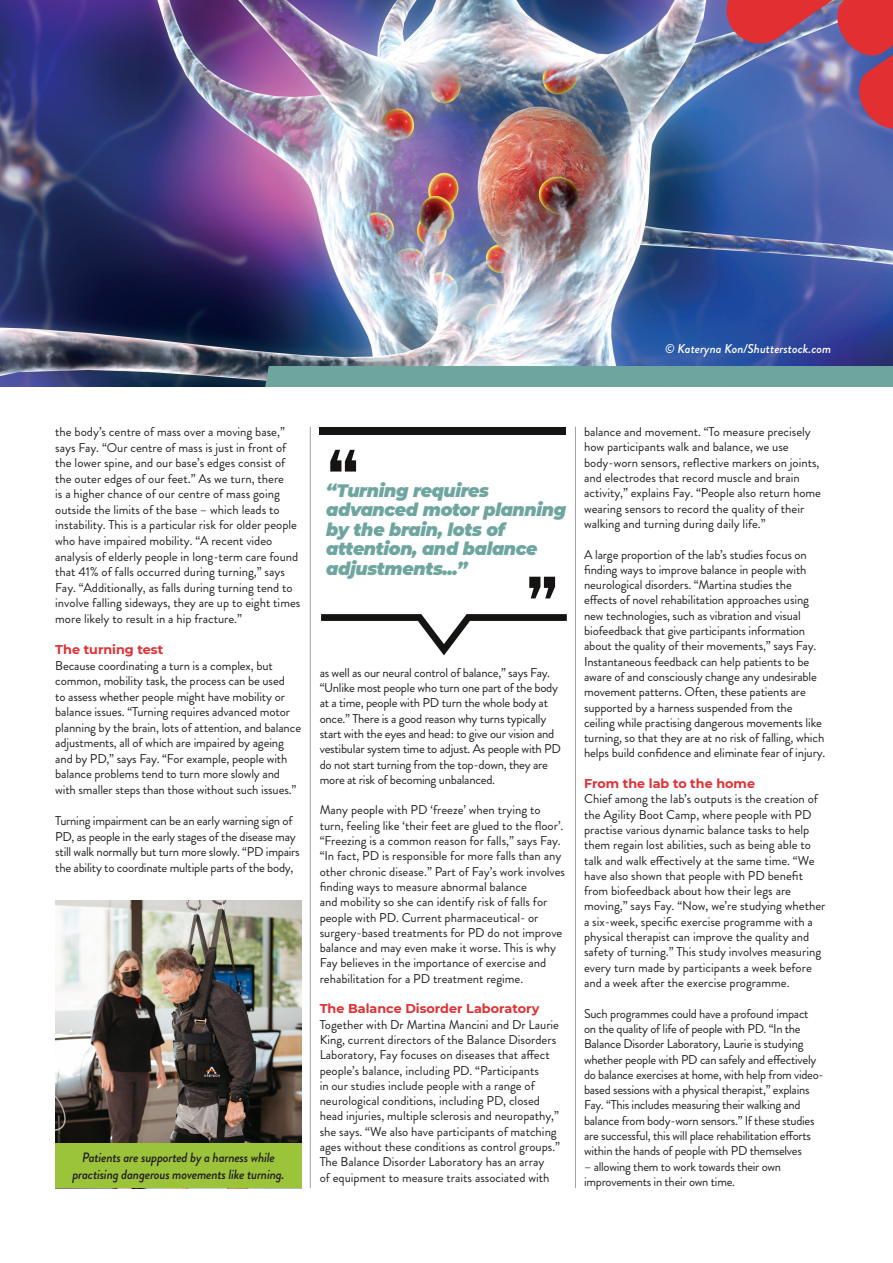
<style>
.page{position:relative;width:893px;height:1263px;background:#fff}
.page>*{position:absolute;margin:0;border:0;box-sizing:border-box;transform-origin:0 0}
.t1{font:italic 900 18px/19.5px "Montserrat";letter-spacing:-.02em;color:#6ea69f}
.t2{font:italic 500 13.5px/16.2px "Brandon Grotesque";letter-spacing:-.02em;color:#231f20;text-align:center}
.t3{font:12.75px/15.3px "Brandon Grotesque";color:#231f20}
.t4{font:12.75px/15.3px "Brandon Grotesque";letter-spacing:-.02em;color:#231f20}
.t5{font:700 12.75px "Montserrat";color:#e22f32}
.t6{font:italic 500 12.75px "Brandon Grotesque";color:#fff}
.s1{font-weight:400}
</style>
<div class="page">
<div style="left:320px;top:427px;width:245px;height:7px;background:#161412"></div>
<svg style="left:330px;top:450px;width:26px;height:22px"></svg>
<svg style="left:321px;top:614px;width:246px;height:41px"></svg>
<svg style="left:529px;top:577px;width:26px;height:21px"></svg>
<img style="left:0;top:0;width:893px;height:387px">
<div style="left:265px;top:366px;width:628px;height:21px;background:#6ea69f"></div>
<hr style="left:310px;top:427px;width:1px;height:761px;background:#a0a1a5">
<hr style="left:575px;top:427px;width:1px;height:761px;background:#a0a1a5">
<svg style="left:722px;top:0;width:171px;height:133px;background:#8b5d88"></svg>
<img style="left:55px;top:900px;width:247px;height:243px">
<div style="left:55px;top:1143px;width:247px;height:45px;background:#9cc43b"></div>
<p class="t6" style="left:665px;top:339px;width:168px"><span class="s1">©</span> Kateryna Kon/Shutterstock.com</p>
<p class="t3" style="left:55px;top:424px;width:247px">the body’s centre of mass over a moving base,” says Fay. “Our centre of mass is just in front of the lower spine, and our base’s edges consist of the outer edges of our feet.” As we turn, there<br>is a higher chance of our centre of mass going outside the limits of the base – which leads to instability. This is a particular risk for older people who have impaired mobility. “A recent video analysis of elderly people in long-term care found that 41% of falls occurred during turning,” says Fay. “Additionally, as falls during turning tend to involve falling sideways, they are up to eight times more likely to result in a hip fracture.”</p>
<p class="t5" style="left:55px;top:640px;width:109px">The turning test</p>
<p class="t3" style="left:55px;top:657px;width:247px">Because coordinating a turn is a complex, but common, mobility task, the process can be used<br>to assess whether people might have mobility or balance issues. “Turning requires advanced motor planning by the brain, lots of attention, and balance adjustments, all of which are impaired by ageing and by PD,” says Fay. “For example, people with balance problems tend to turn more slowly and with smaller steps than those without such issues.”</p>
<p class="t4" style="left:55px;top:813px;width:246px">Turning impairment can be an early warning sign of PD, as people in the early stages of the disease may still walk normally but turn more slowly. “PD impairs the ability to coordinate multiple parts of the body,</p>
<p class="t2" style="left:72px;top:1150px;width:214px">Patients are supported by a harness while practising dangerous movements like turning.</p>
<p class="t1" style="left:326px;top:479px;width:242px">“Turning requires advanced motor planning by the brain, lots of attention, and balance</p>
<p class="t1" style="left:326px;top:557px;width:143px">adjustments...”</p>
<p class="t4" style="left:320px;top:665px;width:243px">as well as our neural control of balance,” says Fay. “Unlike most people who turn one part of the body at a time, people with PD turn the whole body at once.” There is a good reason why turns typically start with the eyes and head: to give our vision and vestibular system time to adjust. As people with PD do not start turning from the top-down, they are more at risk of becoming unbalanced.</p>
<p class="t3" style="left:320px;top:802px;width:247px">Many people with PD ‘freeze’ when trying to turn, feeling like ‘their feet are glued to the floor’. “Freezing is a common reason for falls,” says Fay. “In fact, PD is responsible for more falls than any other chronic disease.” Part of Fay’s work involves finding ways to measure abnormal balance<br>and mobility so she can identify risk of falls for people with PD. Current pharmaceutical- or surgery-based treatments for PD do not improve balance and may even make it worse. This is why Fay believes in the importance of exercise and rehabilitation for a PD treatment regime.</p>
<p class="t5" style="left:320px;top:1000px;width:221px">The Balance Disorder Laboratory</p>
<p class="t3" style="left:320px;top:1017px;width:242px">Together with Dr Martina Mancini and Dr Laurie King, current directors of the Balance Disorders Laboratory, Fay focuses on diseases that affect people’s balance, including PD. “Participants<br>in our studies include people with a range of neurological conditions, including PD, closed head injuries, multiple sclerosis and neuropathy,” she says. “We also have participants of matching ages without these conditions as control groups.” The Balance Disorder Laboratory has an array<br>of equipment to measure traits associated with</p>
<p class="t3" style="left:584px;top:424px;width:238px">balance and movement. “To measure precisely how participants walk and balance, we use body-worn sensors, reflective markers on joints, and electrodes that record muscle and brain activity,” explains Fay. “People also return home wearing sensors to record the quality of their walking and turning during daily life.”</p>
<p class="t3" style="left:584px;top:547px;width:243px">A large proportion of the lab’s studies focus on finding ways to improve balance in people with neurological disorders. “Martina studies the effects of novel rehabilitation approaches using new technologies, such as vibration and visual biofeedback that give participants information about the quality of their movements,” says Fay.<br>Instantaneous feedback can help patients to be aware of and consciously change any undesirable movement patterns. Often, these patients are supported by a harness suspended from the ceiling while practising dangerous movements like turning, so that they are at no risk of falling, which helps build confidence and eliminate fear of injury.</p>
<p class="t5" style="left:584px;top:774px;width:173px">From the lab to the home</p>
<p class="t3" style="left:584px;top:791px;width:243px">Chief among the lab’s outputs is the creation of the Agility Boot Camp, where people with PD practise various dynamic balance tasks to help them regain lost abilities, such as being able to talk and walk effectively at the same time. “We have also shown that people with PD benefit from biofeedback about how their legs are moving,” says Fay. “Now, we’re studying whether a six-week, specific exercise programme with a physical therapist can improve the quality and safety of turning.” This study involves measuring every turn made by participants a week before and a week after the exercise programme.</p>
<p class="t4" style="left:584px;top:1006px;width:241px">Such programmes could have a profound impact on the quality of life of people with PD. “In the Balance Disorder Laboratory, Laurie is studying whether people with PD can safely and effectively do balance exercises at home, with help from video&shy;based sessions with a physical therapist,” explains Fay. “This includes measuring their walking and balance from body-worn sensors.” If these studies are successful, this will place rehabilitation efforts within the hands of people with PD themselves</p>
<p class="t4" style="left:584px;top:1159px;width:199px">– allowing them to work towards their own improvements in their own time.</p>
</div>
